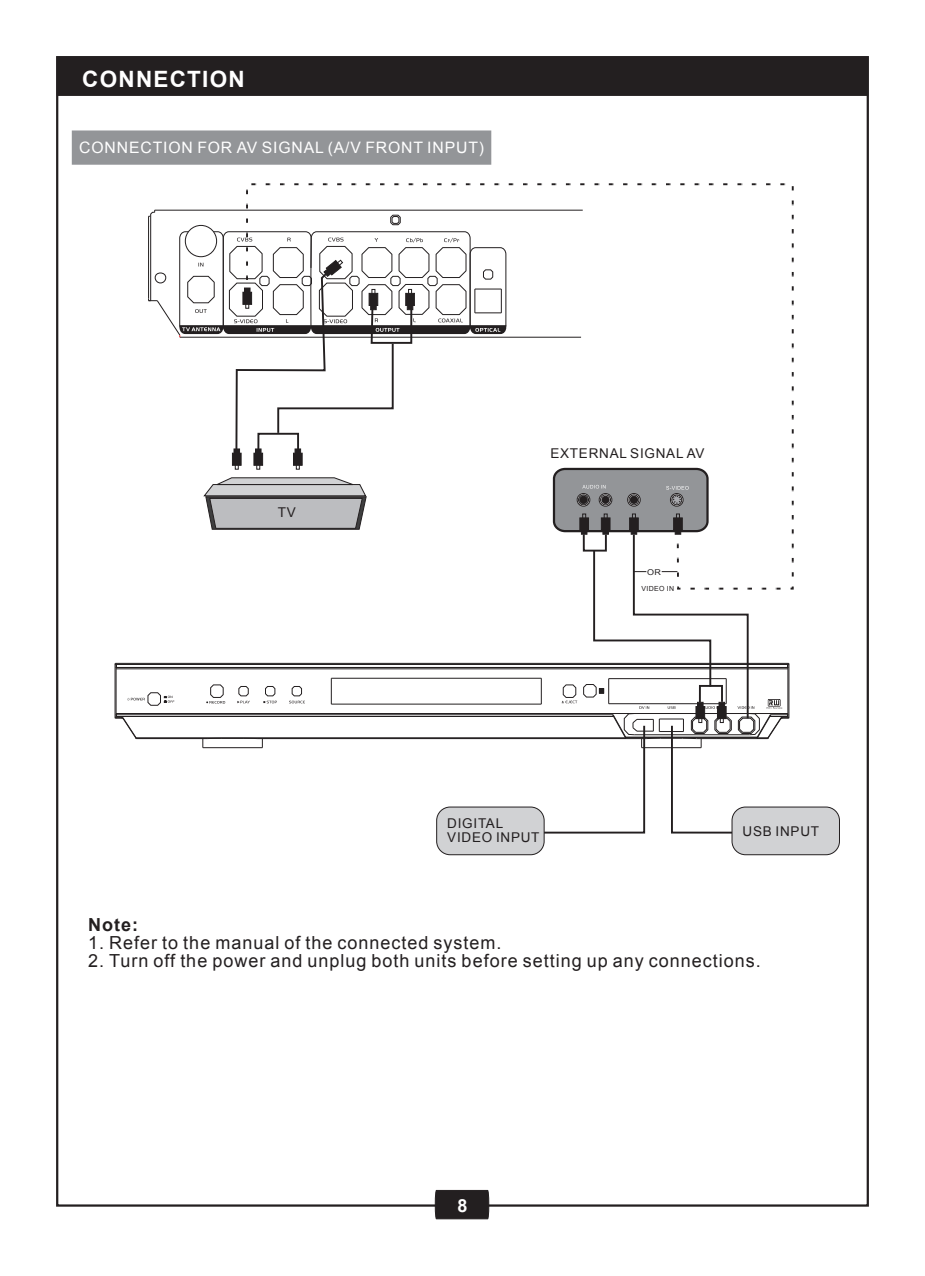
<style>
.page{position:relative;width:925px;height:1276px;background:#fff}
.page>*{position:absolute;margin:0;border:0;box-sizing:border-box;transform-origin:0 0}
.t1{font:700 22.5px "Arial";letter-spacing:.055em;color:#fff}
.t2{font:18px "Arial";letter-spacing:.055em;color:#231f20}
.t3{font:700 18px "Arial";color:#231f20}
.t4{font:700 18px "Arial";color:#fff}
.t5{font:15.75px "Arial";letter-spacing:.055em;color:#fff}
.t6{font:13.5px/13.5px "Arial";letter-spacing:.055em;color:#231f20}
.t7{font:8.1px "Arial";color:#231f20;scale:1.12 1}
.t8{font:6.98px "Arial";letter-spacing:.055em;color:#231f20}
</style>
<div class="page">
<div style="left:435px;top:1190px;width:54px;height:28px;background:#231f20"></div>
<div style="left:57px;top:58px;width:811px;height:37px;background:#231f20"></div>
<div style="left:57px;top:57px;width:811px;height:39px;border:1px solid #231f20"></div>
<div style="left:72px;top:130px;width:419px;height:35px;background:#939598"></div>
<div style="left:232px;top:453px;width:9px;height:12px;background:#231f20"></div>
<div style="left:232px;top:453px;width:10px;height:13px;border:1px solid #231f20"></div>
<svg style="left:245px;top:183px;width:549px;height:280px"></svg>
<svg style="left:148px;top:210px;width:435px;height:245px"></svg>
<svg style="left:115px;top:463px;width:725px;height:391px"></svg>
<p class="t1" style="left:82px;top:66px;width:164px">CONNECTION</p>
<p class="t5" style="left:79px;top:139px;width:406px">CONNECTION FOR AV SIGNAL (A/V FRONT INPUT)</p>
<p class="t6" style="left:278px;top:506px;width:19px">TV</p>
<p class="t6" style="left:550px;top:446px;width:156px">EXTERNAL SIGNAL AV</p>
<p class="t7" style="left:647px;top:567px;width:14px">OR</p>
<p class="t8" style="left:641px;top:585px;width:34px">VIDEO IN</p>
<p class="t6" style="left:447px;top:817px;width:94px">DIGITAL<br>VIDEO INPUT</p>
<p class="t6" style="left:742px;top:824px;width:78px">USB INPUT</p>
<p class="t3" style="left:88px;top:914px;width:51px">Note:</p>
<p class="t2" style="left:88px;top:932px;width:415px">1. Refer to the manual of the connected system.</p>
<p class="t2" style="left:88px;top:950px;width:674px">2. Turn off the power and unplug both units before setting up any connections.</p>
<p class="t4" style="left:457px;top:1195px;width:12px">8</p>
</div>
